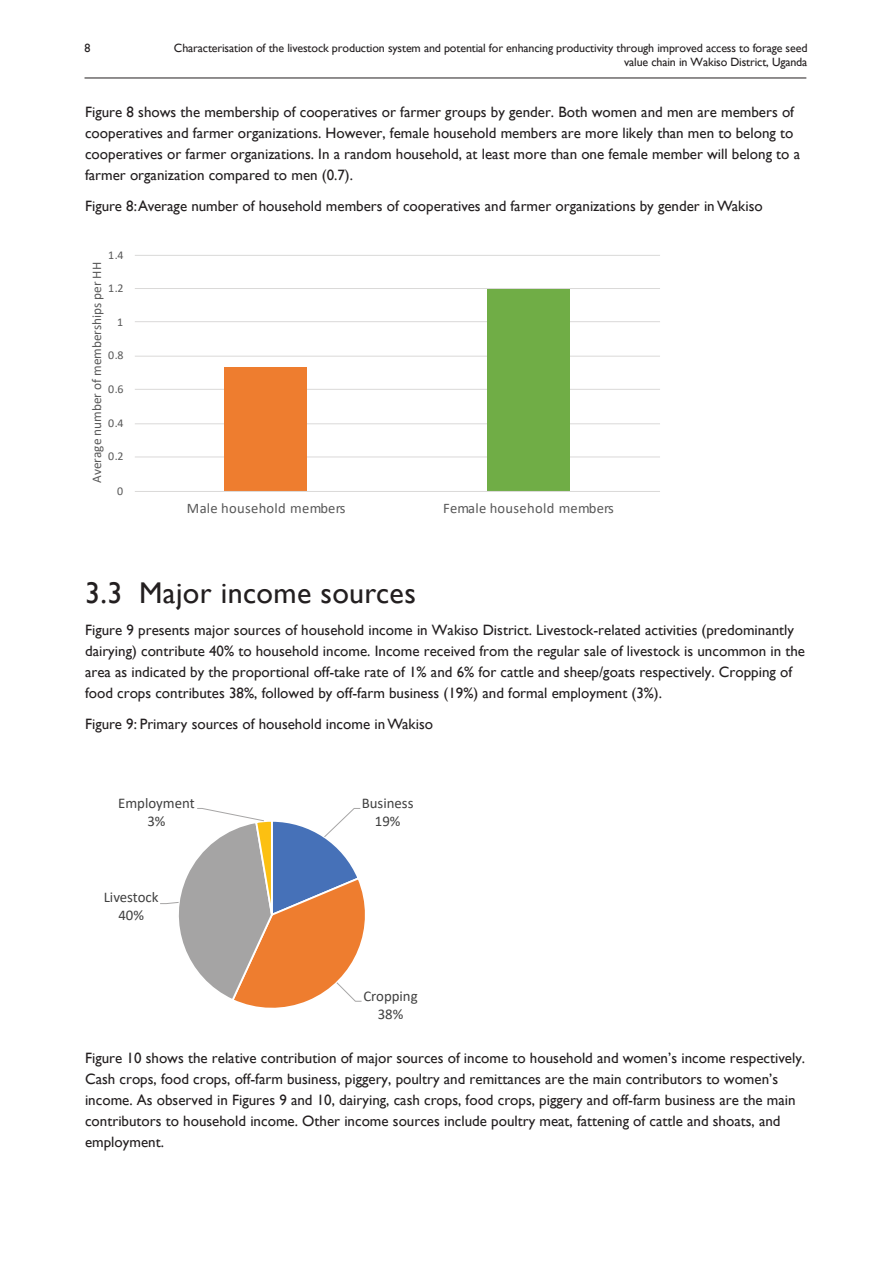
<style>
.page{position:relative;width:893px;height:1263px;background:#fff}
.page>*{position:absolute;margin:0;border:0;box-sizing:border-box;transform-origin:0 0}
.t1{font:30px "Gill Sans";letter-spacing:.01em;color:#231f20}
.t2{font:15px/21px "Gill Sans";color:#231f20}
.t3{font:14.85px/18.6px "Calibri";color:#404040;text-align:center}
.t4{font:14.55px "Calibri";letter-spacing:.02em;color:#595959}
.t5{font:13.2px "Calibri";color:#595959}
.t6{font:12px/14.4px "Gill Sans";letter-spacing:-.01em;color:#231f20;text-align:right}
.t7{font:12px "Calibri";color:#595959}
</style>
<div class="page">
<hr style="left:85px;top:78px;width:721px;height:1px;background:#231f20">
<hr style="left:135px;top:456px;width:525px;height:1px;background:#dad9d8">
<hr style="left:135px;top:423px;width:525px;height:1px;background:#dad9d8">
<hr style="left:135px;top:389px;width:525px;height:1px;background:#dad9d8">
<hr style="left:135px;top:356px;width:525px;height:1px;background:#dad9d8">
<hr style="left:135px;top:321px;width:525px;height:1px;background:#dad9d8">
<hr style="left:135px;top:288px;width:525px;height:1px;background:#dad9d8">
<hr style="left:135px;top:255px;width:525px;height:1px;background:#dad9d8">
<div style="left:224px;top:367px;width:83px;height:124px;background:#ee7d2f"></div>
<div style="left:487px;top:289px;width:82px;height:202px;background:#70ad46"></div>
<hr style="left:135px;top:491px;width:525px;height:1px;background:#dad9d8">
<svg style="left:160px;top:808px;width:205px;height:200px"></svg>
<p class="t6" style="left:85px;top:40px;width:7px">8</p>
<p class="t6" style="left:174px;top:40px;width:635px">Characterisation of the livestock production system and potential for enhancing productivity through improved access to forage seed value chain in Wakiso District, Uganda</p>
<p class="t2" style="left:85px;top:101px;width:717px">Figure 8 shows the membership of cooperatives or farmer groups by gender. Both women and men are members of cooperatives and farmer organizations. However, female household members are more likely than men to belong to cooperatives or farmer organizations. In a random household, at least more than one female member will belong to a farmer organization compared to men (0.7).</p>
<p class="t2" style="left:85px;top:195px;width:679px">Figure 8: Average number of household members of cooperatives and farmer organizations by gender in Wakiso</p>
<p class="t7" style="left:108px;top:246px;width:17px">1.4</p>
<p class="t5" style="left:88px;top:483px;width:222px;rotate:-90deg">Average number of memberships per HH</p>
<p class="t7" style="left:108px;top:279px;width:17px">1.2</p>
<p class="t7" style="left:117px;top:314px;width:8px">1</p>
<p class="t7" style="left:108px;top:347px;width:17px">0.8</p>
<p class="t7" style="left:108px;top:380px;width:17px">0.6</p>
<p class="t7" style="left:108px;top:415px;width:17px">0.4</p>
<p class="t7" style="left:108px;top:448px;width:17px">0.2</p>
<p class="t7" style="left:117px;top:482px;width:8px">0</p>
<p class="t4" style="left:187px;top:498px;width:160px">Male household members</p>
<p class="t4" style="left:443px;top:498px;width:172px">Female household members</p>
<h1 class="t1" style="left:85px;top:575px;width:332px">3.3 Major income sources</h1>
<p class="t2" style="left:85px;top:620px;width:721px">Figure 9 presents major sources of household income in Wakiso District. Livestock-related activities (predominantly dairying) contribute 40% to household income. Income received from the regular sale of livestock is uncommon in the area as indicated by the proportional off-take rate of 1% and 6% for cattle and sheep/goats respectively. Cropping of food crops contributes 38%, followed by off-farm business (19%) and formal employment (3%).</p>
<p class="t2" style="left:85px;top:714px;width:350px">Figure 9: Primary sources of household income in Wakiso</p>
<p class="t3" style="left:118px;top:793px;width:78px">Employment<br>3%</p>
<p class="t3" style="left:104px;top:887px;width:56px">Livestock<br>40%</p>
<p class="t3" style="left:362px;top:793px;width:53px">Business<br>19%</p>
<p class="t3" style="left:363px;top:986px;width:56px">Cropping<br>38%</p>
<p class="t2" style="left:85px;top:1047px;width:722px">Figure 10 shows the relative contribution of major sources of income to household and women’s income respectively.<br>Cash crops, food crops, off-farm business, piggery, poultry and remittances are the main contributors to women’s income. As observed in Figures 9 and 10, dairying, cash crops, food crops, piggery and off-farm business are the main contributors to household income. Other income sources include poultry meat, fattening of cattle and shoats, and employment.</p>
</div>
